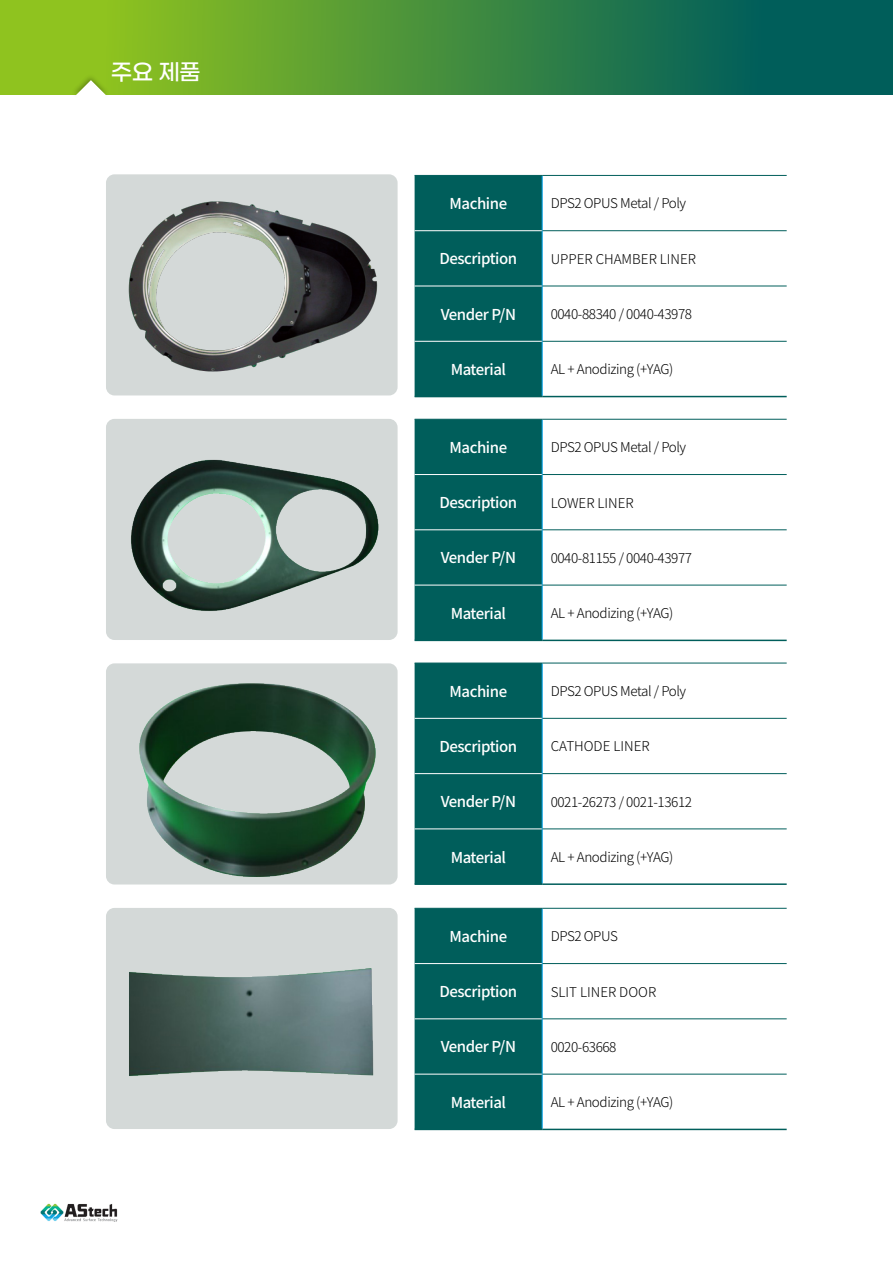
<style>
.page{position:relative;width:893px;height:1263px;background:#fff}
.page>*{position:absolute;margin:0;border:0;box-sizing:border-box;transform-origin:0 0}
.t1{font:500 22.5px "Gmarket Sans";color:#fff}
.t2{font:500 15px "Noto Sans CJ Kkr";letter-spacing:-.03em;color:#fff}
.t3{font:300 13.5px "Noto Sans CJ Kkr";letter-spacing:-.03em;color:#000}
.t4{font:300 13.5px "Noto Sans CJ Kkr";color:#000}
</style>
<div class="page">
<div style="left:0;top:0;width:893px;height:95px;background:linear-gradient(to right,#9dcd19,#005162)"></div>
<div style="left:71px;top:73px;width:39px;height:25px;background:#000;opacity:.3"></div>
<svg style="left:76px;top:80px;width:30px;height:18px"></svg>
<img style="left:40px;top:1203px;width:78px;height:19px">
<div style="left:415px;top:176px;width:127px;height:220px;background:#005e5b"></div>
<hr style="left:542px;top:231px;width:1px;height:55px;background:#00a0e9">
<hr style="left:542px;top:286px;width:1px;height:55px;background:#00a0e9">
<hr style="left:542px;top:341px;width:1px;height:55px;background:#00a0e9">
<hr style="left:542px;top:176px;width:1px;height:55px;background:#00a0e9">
<hr style="left:415px;top:230px;width:127px;height:1px;background:#fff">
<hr style="left:415px;top:286px;width:127px;height:1px;background:#fff">
<hr style="left:415px;top:341px;width:127px;height:1px;background:#fff">
<hr style="left:542px;top:175px;width:245px;height:1px;background:#005e5b">
<hr style="left:543px;top:230px;width:244px;height:1px;background:#005e5b">
<hr style="left:543px;top:286px;width:244px;height:1px;background:#005e5b">
<hr style="left:543px;top:341px;width:244px;height:1px;background:#005e5b">
<hr style="left:542px;top:396px;width:245px;height:1px;background:#005e5b">
<hr style="left:415px;top:175px;width:127px;height:1px;background:#005e5b">
<hr style="left:415px;top:396px;width:127px;height:1px;background:#005e5b">
<div style="left:415px;top:420px;width:127px;height:220px;background:#005e5b"></div>
<hr style="left:542px;top:474px;width:1px;height:56px;background:#00a0e9">
<hr style="left:542px;top:530px;width:1px;height:55px;background:#00a0e9">
<hr style="left:542px;top:585px;width:1px;height:55px;background:#00a0e9">
<hr style="left:542px;top:420px;width:1px;height:54px;background:#00a0e9">
<hr style="left:415px;top:474px;width:127px;height:1px;background:#fff">
<hr style="left:415px;top:529px;width:127px;height:1px;background:#fff">
<hr style="left:415px;top:585px;width:127px;height:1px;background:#fff">
<hr style="left:542px;top:419px;width:245px;height:1px;background:#005e5b">
<hr style="left:543px;top:474px;width:244px;height:1px;background:#005e5b">
<hr style="left:543px;top:529px;width:244px;height:1px;background:#005e5b">
<hr style="left:543px;top:585px;width:244px;height:1px;background:#005e5b">
<hr style="left:542px;top:640px;width:245px;height:1px;background:#005e5b">
<hr style="left:415px;top:419px;width:127px;height:1px;background:#005e5b">
<hr style="left:415px;top:640px;width:127px;height:1px;background:#005e5b">
<div style="left:415px;top:664px;width:127px;height:219px;background:#005e5b"></div>
<hr style="left:542px;top:718px;width:1px;height:56px;background:#00a0e9">
<hr style="left:542px;top:774px;width:1px;height:55px;background:#00a0e9">
<hr style="left:542px;top:829px;width:1px;height:54px;background:#00a0e9">
<hr style="left:542px;top:663px;width:1px;height:55px;background:#00a0e9">
<hr style="left:415px;top:718px;width:127px;height:1px;background:#fff">
<hr style="left:415px;top:773px;width:127px;height:1px;background:#fff">
<hr style="left:415px;top:828px;width:127px;height:1px;background:#fff">
<hr style="left:542px;top:663px;width:245px;height:1px;background:#005e5b">
<hr style="left:543px;top:718px;width:244px;height:1px;background:#005e5b">
<hr style="left:543px;top:773px;width:244px;height:1px;background:#005e5b">
<hr style="left:543px;top:828px;width:244px;height:1px;background:#005e5b">
<hr style="left:542px;top:883px;width:245px;height:2px;background:#005e5b">
<hr style="left:415px;top:663px;width:127px;height:1px;background:#005e5b">
<hr style="left:415px;top:883px;width:127px;height:2px;background:#005e5b">
<div style="left:415px;top:909px;width:127px;height:220px;background:#005e5b"></div>
<hr style="left:542px;top:963px;width:1px;height:56px;background:#00a0e9">
<hr style="left:542px;top:1019px;width:1px;height:55px;background:#00a0e9">
<hr style="left:542px;top:1074px;width:1px;height:55px;background:#00a0e9">
<hr style="left:542px;top:909px;width:1px;height:54px;background:#00a0e9">
<hr style="left:415px;top:963px;width:127px;height:1px;background:#fff">
<hr style="left:415px;top:1018px;width:127px;height:1px;background:#fff">
<hr style="left:415px;top:1074px;width:127px;height:1px;background:#fff">
<hr style="left:542px;top:908px;width:245px;height:1px;background:#005e5b">
<hr style="left:543px;top:963px;width:244px;height:1px;background:#005e5b">
<hr style="left:543px;top:1018px;width:244px;height:1px;background:#005e5b">
<hr style="left:543px;top:1074px;width:244px;height:1px;background:#005e5b">
<hr style="left:542px;top:1129px;width:245px;height:1px;background:#005e5b">
<hr style="left:415px;top:908px;width:127px;height:1px;background:#005e5b">
<hr style="left:415px;top:1129px;width:127px;height:1px;background:#005e5b">
<div style="left:106px;top:174px;width:292px;height:221px;background:#d4d9d8;border-radius:9px"></div>
<img style="left:128px;top:201px;width:250px;height:171px">
<div style="left:106px;top:663px;width:292px;height:221px;background:#d4d9d8;border-radius:9px"></div>
<img style="left:139px;top:679px;width:259px;height:203px">
<div style="left:106px;top:419px;width:292px;height:221px;background:#d4d9d8;border-radius:9px"></div>
<img style="left:131px;top:459px;width:248px;height:152px">
<div style="left:106px;top:908px;width:292px;height:221px;background:#d4d9d8;border-radius:9px"></div>
<img style="left:129px;top:968px;width:245px;height:108px">
<h1 class="t1" style="left:111px;top:60px;width:92px">주요 제품</h1>
<p class="t2" style="left:450px;top:195px;width:59px">Machine</p>
<p class="t3" style="left:551px;top:196px;width:137px">DPS2 OPUS Metal / Poly</p>
<p class="t2" style="left:439px;top:250px;width:79px">Description</p>
<p class="t4" style="left:551px;top:251px;width:147px">UPPER CHAMBER LINER</p>
<p class="t2" style="left:441px;top:306px;width:77px">Vender P/N</p>
<p class="t3" style="left:551px;top:306px;width:143px">0040-88340 / 0040-43978</p>
<p class="t2" style="left:451px;top:361px;width:57px">Material</p>
<p class="t3" style="left:551px;top:362px;width:124px">AL + Anodizing (+YAG)</p>
<p class="t2" style="left:450px;top:439px;width:59px">Machine</p>
<p class="t3" style="left:551px;top:440px;width:137px">DPS2 OPUS Metal / Poly</p>
<p class="t2" style="left:439px;top:494px;width:79px">Description</p>
<p class="t4" style="left:551px;top:495px;width:85px">LOWER LINER</p>
<p class="t2" style="left:441px;top:549px;width:77px">Vender P/N</p>
<p class="t3" style="left:551px;top:550px;width:143px">0040-81155 / 0040-43977</p>
<p class="t2" style="left:451px;top:605px;width:57px">Material</p>
<p class="t3" style="left:551px;top:605px;width:124px">AL + Anodizing (+YAG)</p>
<p class="t2" style="left:450px;top:683px;width:59px">Machine</p>
<p class="t3" style="left:551px;top:683px;width:137px">DPS2 OPUS Metal / Poly</p>
<p class="t2" style="left:439px;top:738px;width:79px">Description</p>
<p class="t4" style="left:551px;top:739px;width:100px">CATHODE LINER</p>
<p class="t2" style="left:441px;top:793px;width:77px">Vender P/N</p>
<p class="t3" style="left:551px;top:794px;width:143px">0021-26273 / 0021-13612</p>
<p class="t2" style="left:451px;top:848px;width:57px">Material</p>
<p class="t3" style="left:551px;top:849px;width:124px">AL + Anodizing (+YAG)</p>
<p class="t2" style="left:450px;top:928px;width:59px">Machine</p>
<p class="t3" style="left:551px;top:929px;width:69px">DPS2 OPUS</p>
<p class="t2" style="left:439px;top:983px;width:79px">Description</p>
<p class="t4" style="left:551px;top:984px;width:107px">SLIT LINER DOOR</p>
<p class="t2" style="left:441px;top:1038px;width:77px">Vender P/N</p>
<p class="t3" style="left:551px;top:1039px;width:67px">0020-63668</p>
<p class="t2" style="left:451px;top:1094px;width:57px">Material</p>
<p class="t3" style="left:551px;top:1094px;width:124px">AL + Anodizing (+YAG)</p>
</div>
